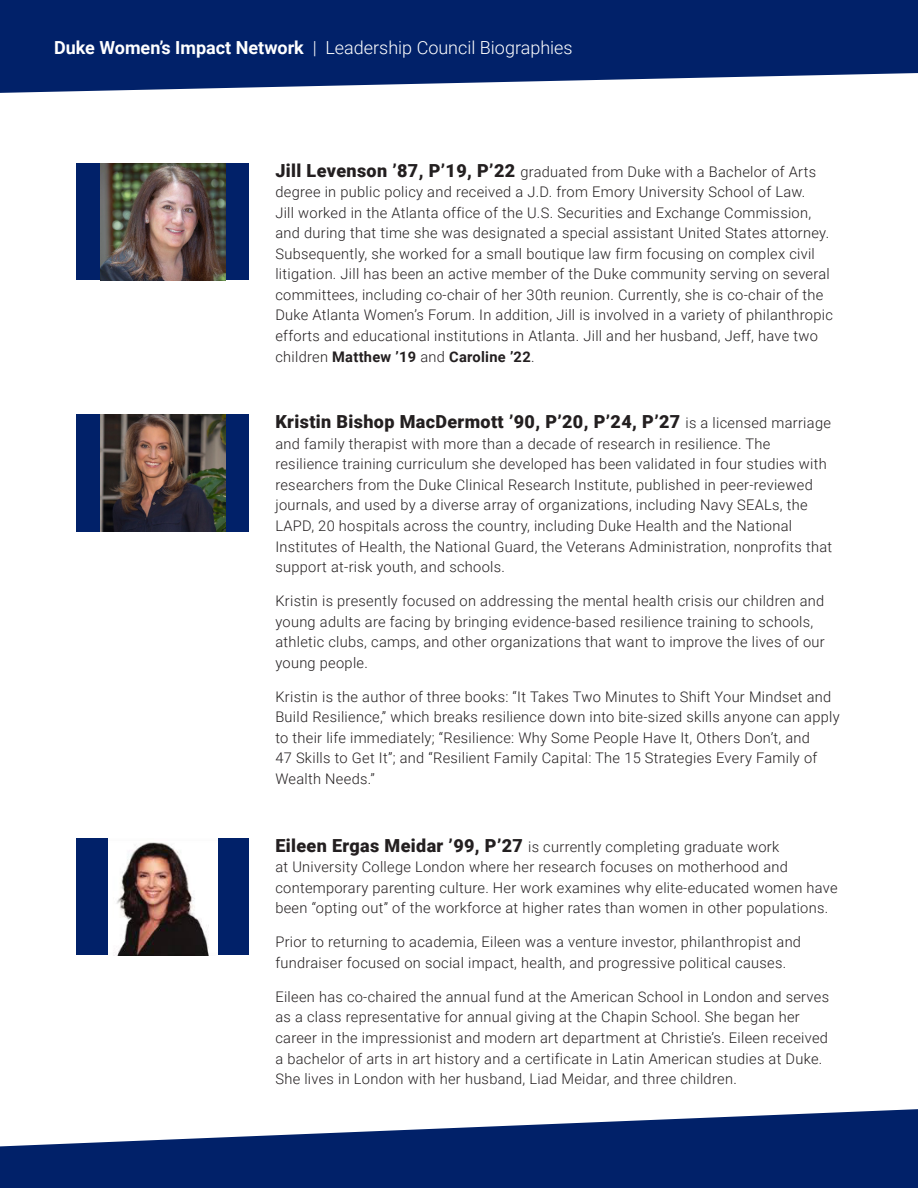
<style>
.page{position:relative;width:918px;height:1188px;background:#fff}
.page>*{position:absolute;margin:0;border:0;box-sizing:border-box;transform-origin:0 0}
.t1{font:900 18px "Roboto";letter-spacing:.02em;color:#231f20}
.t2{font:300 18px "Roboto";color:#fff}
.t3{font:300 14.7px/20.5px "Roboto";letter-spacing:.02em;color:#231f20}
.s1{font-weight:700}
.s2{font-weight:900;font-size:18px}
.s3{font-weight:300;font-size:14.7px}
</style>
<div class="page">
<svg style="left:0;top:0;width:918px;height:93px;background:#1c3879"></svg>
<svg style="left:0;top:1109px;width:918px;height:79px;fill:#012169"></svg>
<div style="left:77px;top:163px;width:172px;height:117px;background:#012169"></div>
<img style="left:100px;top:163px;width:126px;height:117px">
<div style="left:77px;top:415px;width:172px;height:117px;background:#012169"></div>
<img style="left:100px;top:415px;width:126px;height:117px">
<div style="left:77px;top:838px;width:172px;height:117px;background:#012169"></div>
<img style="left:108px;top:838px;width:110px;height:117px">
<p class="t2" style="left:54px;top:35px;width:520px"><span class="s1">Duke Women’s Impact Network</span> | Leadership Council Biographies</p>
<p class="t3" style="left:275px;top:161px;width:559px"><span class="s2">Jill Levenson ’87, P’19, P’22</span> graduated from Duke with a Bachelor of Arts degree in public policy and received a J.D. from Emory University School of Law.<br>Jill worked in the Atlanta office of the U.S. Securities and Exchange Commission, and during that time she was designated a special assistant United States attorney.<br>Subsequently, she worked for a small boutique law firm focusing on complex civil litigation. Jill has been an active member of the Duke community serving on several committees, including co-chair of her 30th reunion. Currently, she is co-chair of the Duke Atlanta Women’s Forum. In addition, Jill is involved in a variety of philanthropic efforts and educational institutions in Atlanta. Jill and her husband, Jeff, have two children <span class="s1">Matthew ’19</span> and <span class="s1">Caroline ’22</span>.</p>
<p class="t1" style="left:275px;top:409px;width:557px">Kristin Bishop MacDermott ’90, P’20, P’24, P’27 <span class="s3">is a licensed marriage</span></p>
<p class="t3" style="left:275px;top:433px;width:558px">and family therapist with more than a decade of research in resilience. The resilience training curriculum she developed has been validated in four studies with researchers from the Duke Clinical Research Institute, published in peer-reviewed journals, and used by a diverse array of organizations, including Navy SEALs, the LAPD, 20 hospitals across the country, including Duke Health and the National Institutes of Health, the National Guard, the Veterans Administration, nonprofits that support at-risk youth, and schools.</p>
<p class="t3" style="left:275px;top:590px;width:551px">Kristin is presently focused on addressing the mental health crisis our children and young adults are facing by bringing evidence-based resilience training to schools, athletic clubs, camps, and other organizations that want to improve the lives of our young people.</p>
<p class="t3" style="left:275px;top:686px;width:566px">Kristin is the author of three books: “It Takes Two Minutes to Shift Your Mindset and Build Resilience,” which breaks resilience down into bite-sized skills anyone can apply to their life immediately; “Resilience: Why Some People Have It, Others Don’t, and<br>47 Skills to Get It”; and “Resilient Family Capital: The 15 Strategies Every Family of Wealth Needs.”</p>
<p class="t3" style="left:275px;top:836px;width:564px"><span class="s2">Eileen Ergas Meidar ’99, P’27</span> is currently completing graduate work<br>at University College London where her research focuses on motherhood and contemporary parenting culture. Her work examines why elite-educated women have been “opting out” of the workforce at higher rates than women in other populations.</p>
<p class="t3" style="left:275px;top:931px;width:527px">Prior to returning to academia, Eileen was a venture investor, philanthropist and fundraiser focused on social impact, health, and progressive political causes.</p>
<p class="t3" style="left:275px;top:986px;width:555px">Eileen has co-chaired the annual fund at the American School in London and serves as a class representative for annual giving at the Chapin School. She began her career in the impressionist and modern art department at Christie’s. Eileen received a bachelor of arts in art history and a certificate in Latin American studies at Duke.<br>She lives in London with her husband, Liad Meidar, and three children.</p>
</div>
